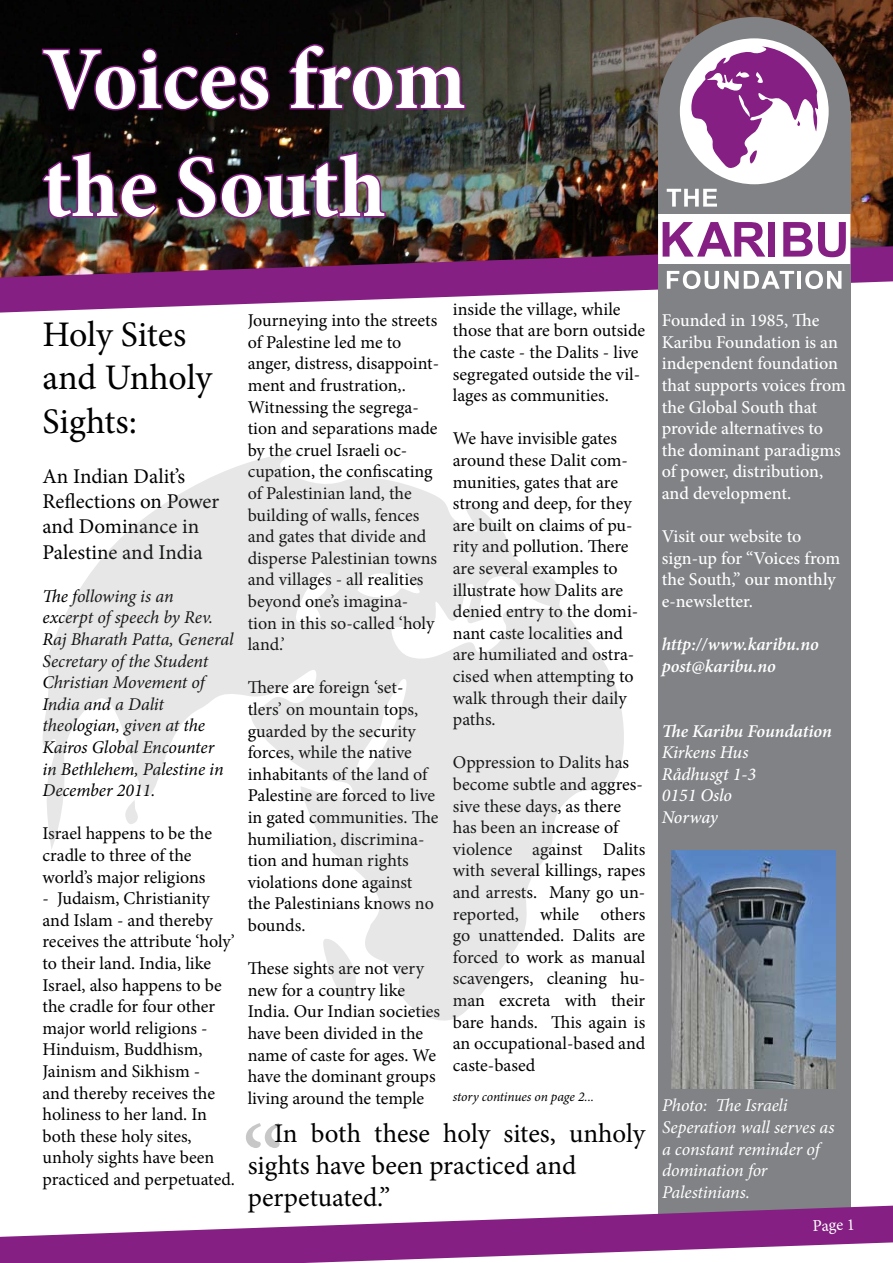
<style>
.page{position:relative;width:893px;height:1263px;background:#fff}
.page>*{position:absolute;margin:0;border:0;box-sizing:border-box;transform-origin:0 0}
.t1{font:108px "Minion Pro";color:#000}
.t2{font:700 condensed 90px/108px "Minion Pro";color:#fff}
.t3{font:36px/43.2px "Minion Pro";letter-spacing:-.005em;color:#000}
.t4{font:27px/32.4px "Minion Pro";color:#000}
.t5{font:21px/25.2px "Minion Pro";color:#000}
.t6{font:18px/21.6px "Minion Pro";color:#000}
.t7{font:500 18px/21.6px "Minion Pro";letter-spacing:-.005em;color:#fff}
.t8{font:italic 18px/21.6px "Minion Pro";letter-spacing:-.01em;color:#000}
.t9{font:italic 18px/21.6px "Minion Pro";letter-spacing:-.01em;color:#fff}
.t10{font:italic 600 18px/21.6px "Minion Pro";letter-spacing:-.005em;color:#fff}
.t11{font:italic 500 18px/21.6px "Minion Pro";letter-spacing:-.005em;color:#fff}
.t12{font:16.5px "Minion Pro";color:#fff}
.t13{font:italic 13.5px "Minion Pro";letter-spacing:-.01em;color:#000}
</style>
<div class="page">
<img style="left:0;top:0;width:893px;height:246px">
<svg style="left:40px;top:47px;width:231px;height:65px;background:#240b23"></svg>
<svg style="left:287px;top:43px;width:180px;height:69px;background:#3e273a"></svg>
<svg style="left:40px;top:150px;width:119px;height:70px;background:#321a30"></svg>
<img style="left:175px;top:150px;width:212px;height:70px">
<img style="left:0;top:246px;width:893px;height:67px">
<div style="left:658px;top:205px;width:192px;height:82px;background:#fff;border:2px solid #fff"></div>
<div style="left:658px;top:1074px;width:192px;height:156px;background:#808285"></div>
<div style="left:658px;top:557px;width:192px;height:283px;background:#808285"></div>
<div style="left:658px;top:799px;width:192px;height:282px;background:#808285"></div>
<div style="left:658px;top:111px;width:192px;height:103px;background:#808285"></div>
<div style="left:658px;top:264px;width:192px;height:32px;background:#808285"></div>
<div style="left:658px;top:17px;width:192px;height:189px;background:#808285;border-radius:50%"></div>
<svg style="left:663px;top:222px;width:102px;height:35px"></svg>
<div style="left:769px;top:222px;width:6px;height:35px;background:#851f83"></div>
<svg style="left:783px;top:222px;width:63px;height:35px"></svg>
<svg style="left:667px;top:189px;width:50px;height:18px"></svg>
<svg style="left:667px;top:271px;width:127px;height:18px"></svg>
<hr style="left:798px;top:271px;width:3px;height:18px;background:#fff">
<svg style="left:805px;top:271px;width:36px;height:18px"></svg>
<div style="left:680px;top:38px;width:149px;height:146px;background:#fff;border-radius:50%"></div>
<svg style="left:691px;top:46px;width:128px;height:122px"></svg>
<div style="left:658px;top:296px;width:192px;height:275px;background:#808285"></div>
<img style="left:672px;top:851px;width:163px;height:237px">
<svg style="left:0;top:1205px;width:893px;height:58px;fill:#851f83"></svg>
<svg style="left:43px;top:452px;width:581px;height:569px"></svg>
<svg style="left:320px;top:938px;width:37px;height:62px"></svg>
<svg style="left:125px;top:799px;width:13px;height:26px"></svg>
<h2 class="t2" style="left:43px;top:25px;width:425px">Voices from the South</h2>
<h3 class="t3" style="left:43px;top:313px;width:171px">Holy Sites and Unholy<br>Sights:</h3>
<p class="t5" style="left:43px;top:464px;width:178px">An Indian Dalit’s<br>Reflections on Power and Dominance in<br>Palestine and India</p>
<p class="t8" style="left:43px;top:585px;width:192px">The following is an<br>excerpt of speech by Rev.<br>Raj Bharath Patta, General<br>Secretary of the Student<br>Christian Movement of<br>India and a Dalit theologian, given at the<br>Kairos Global Encounter<br>in Bethlehem, Palestine in<br>December 2011.</p>
<p class="t6" style="left:43px;top:823px;width:171px">Israel happens to be the cradle to three of the world’s major religions</p>
<p class="t6" style="left:43px;top:888px;width:194px">- Judaism, Christianity and Islam - and thereby receives the attribute ‘holy’ to their land. India, like<br>Israel, also happens to be the cradle for four other major world religions -<br>Hinduism, Buddhism,<br>Jainism and Sikhism -<br>and thereby receives the holiness to her land. In both these holy sites, unholy sights have been practiced and perpetuated.</p>
<p class="t6" style="left:248px;top:310px;width:193px">Journeying into the streets of Palestine led me to anger, distress, disappoint&shy;ment and frustration,.<br>Witnessing the segrega&shy;tion and separations made by the cruel Israeli oc&shy;cupation, the confiscating of Palestinian land, the building of walls, fences and gates that divide and disperse Palestinian towns and villages - all realities beyond one’s imagina&shy;tion in this so-called ‘holy land.’</p>
<p class="t6" style="left:248px;top:677px;width:192px">There are foreign ‘set&shy;tlers’ on mountain tops, guarded by the security forces, while the native inhabitants of the land of<br>Palestine are forced to live in gated communities. The humiliation, discrimina&shy;tion and human rights violations done against the Palestinians knows no bounds.</p>
<p class="t6" style="left:248px;top:958px;width:194px">These sights are not very new for a country like<br>India. Our Indian societies have been divided in the name of caste for ages. We have the dominant groups living around the temple</p>
<p class="t6" style="left:453px;top:298px;width:194px">inside the village, while those that are born outside the caste - the Dalits - live segregated outside the vil&shy;lages as communities.</p>
<p class="t6" style="left:453px;top:428px;width:187px">We have invisible gates around these Dalit com&shy;munities, gates that are strong and deep, for they are built on claims of pu&shy;rity and pollution. There are several examples to illustrate how Dalits are denied entry to the domi&shy;nant caste localities and are humiliated and ostra&shy;cised when attempting to walk through their daily paths.</p>
<p class="t6" style="left:453px;top:752px;width:194px">Oppression to Dalits has become subtle and aggres&shy;sive these days, as there has been an increase of violence against Dalits with several killings, rapes and arrests. Many go un&shy;reported, while others go unattended. Dalits are forced to work as manual scavengers, cleaning hu&shy;man excreta with their bare hands. This again is an occupational-based and caste-based</p>
<p class="t13" style="left:453px;top:1087px;width:143px">story continues on page 2...</p>
<h3 class="t4" style="left:248px;top:1117px;width:399px;text-indent:26px">In both these holy sites, unholy sights have been practiced and</h3>
<h1 class="t1" style="left:241px;top:1093px;width:44px">“</h1>
<h3 class="t4" style="left:248px;top:1182px;width:144px">perpetuated.”</h3>
<p class="t7" style="left:662px;top:310px;width:186px">Founded in 1985, The<br>Karibu Foundation is an independent foundation that supports voices from the Global South that provide alternatives to the dominant paradigms of power, distribution, and development.</p>
<p class="t7" style="left:662px;top:526px;width:180px">Visit our website to sign-up for “Voices from the South,” our monthly e-newsletter.</p>
<p class="t10" style="left:662px;top:633px;width:159px">http://www.karibu.no post@karibu.no</p>
<p class="t10" style="left:662px;top:720px;width:172px">The Karibu Foundation</p>
<p class="t11" style="left:662px;top:741px;width:96px">Kirkens Hus<br>Rådhusgt 1-3<br>0151 Oslo<br>Norway</p>
<p class="t9" style="left:662px;top:1095px;width:174px">Photo: The Israeli<br>Seperation wall serves as a constant reminder of domination for<br>Palestinians.</p>
<p class="t12" style="left:812px;top:1214px;width:44px;rotate:-2deg">Page 1</p>
</div>
